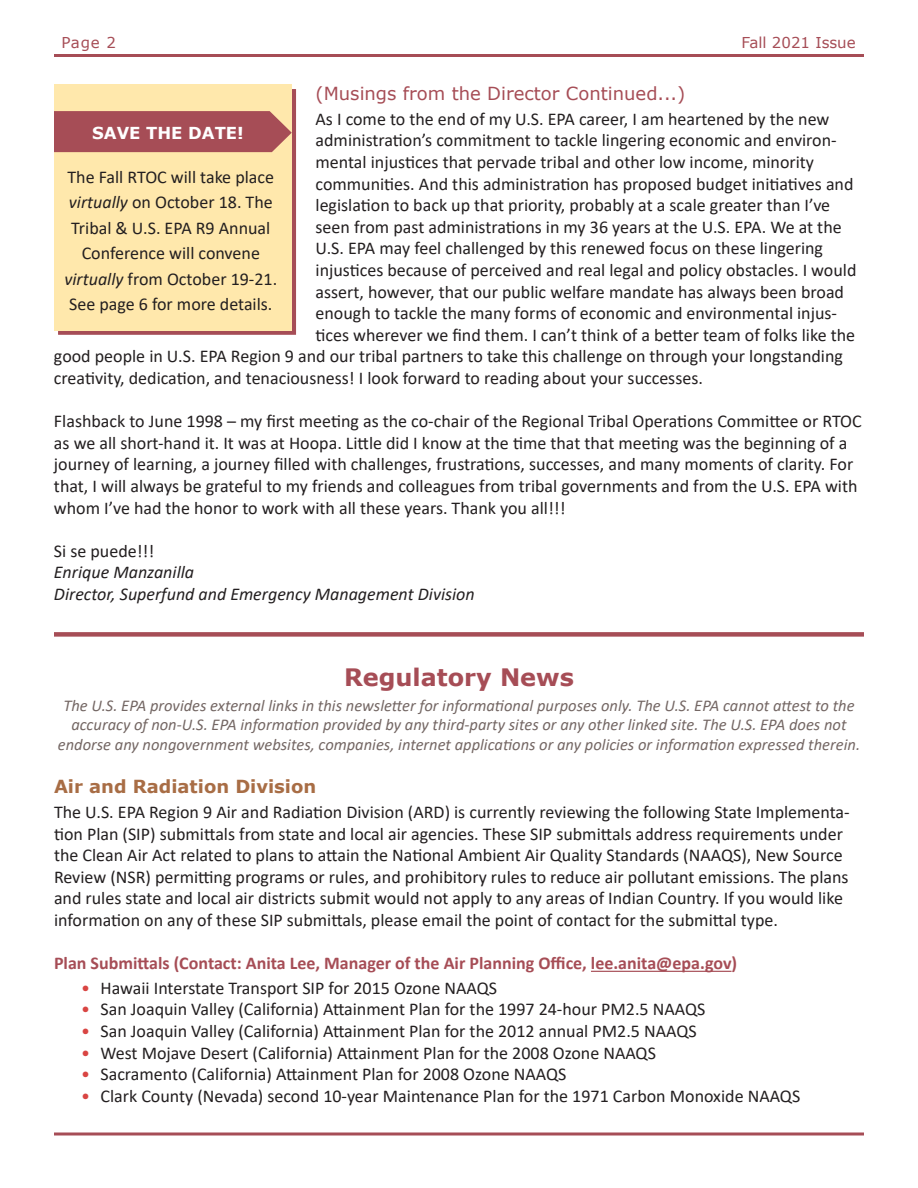
<style>
.page{position:relative;width:918px;height:1188px;background:#fff}
.page>*{position:absolute;margin:0;border:0;box-sizing:border-box;transform-origin:0 0}
.t1{font:700 24px "Verdana";color:#a64d56}
.t2{font:18px/21.6px "Calibri";color:#231f20}
.t3{font:700 18px "Calibri";color:#a64d56}
.t4{font:italic 18px/21.6px "Calibri";color:#231f20}
.t5{font:18px "Verdana";color:#a64d56}
.t6{font:700 18px "Verdana";color:#a86d45}
.t7{font:italic 16.5px/19.8px "Calibri";color:#746764;text-align:center}
.t8{font:700 16.5px "Verdana";color:#fff}
.t9{font:15px "Verdana";color:#a64d56}
.s1{font-style:normal}
.s2{font-style:italic}
.s3{color:#d94543}
</style>
<div class="page">
<svg style="left:54px;top:1132px;width:810px;height:4px;background:#bc7980"></svg>
<hr style="left:54px;top:54px;width:810px;height:3px;background:#a64d56">
<hr style="left:591px;top:971px;width:141px;height:1px;background:#a64d56">
<div style="left:54px;top:632px;width:810px;height:5px;background:#a64d56"></div>
<div style="left:58px;top:89px;width:238px;height:246px;background:linear-gradient(to right,#a64d56,#a64d56);border:2px solid #a64d56"></div>
<div style="left:54px;top:84px;width:238px;height:246px;background:#ffe8ac"></div>
<div style="left:54px;top:111px;width:238px;height:41px;background:#a64d56"></div>
<p class="t9" style="left:62px;top:32px;width:56px">Page 2</p>
<p class="t9" style="left:742px;top:32px;width:116px">Fall 2021 Issue</p>
<h3 class="t5" style="left:316px;top:81px;width:371px">(Musings from the Director Continued...)</h3>
<p class="t2" style="left:316px;top:108px;width:542px">As I come to the end of my U.S. EPA career, I am heartened by the new administration’s commitment to tackle lingering economic and environ&shy;mental injustices that pervade tribal and other low income, minority communities. And this administration has proposed budget initiatives and legislation to back up that priority, probably at a scale greater than I’ve seen from past administrations in my 36 years at the U.S. EPA. We at the U.S. EPA may feel challenged by this renewed focus on these lingering injustices because of perceived and real legal and policy obstacles. I would assert, however, that our public welfare mandate has always been broad enough to tackle the many forms of economic and environmental injus&shy;tices wherever we find them. I can’t think of a better team of folks like the</p>
<p class="t2" style="left:54px;top:345px;width:791px">good people in U.S. EPA Region 9 and our tribal partners to take this challenge on through your longstanding creativity, dedication, and tenaciousness! I look forward to reading about your successes.</p>
<p class="t2" style="left:54px;top:410px;width:809px">Flashback to June 1998 – my first meeting as the co-chair of the Regional Tribal Operations Committee or RTOC as we all short-hand it. It was at Hoopa. Little did I know at the time that that meeting was the beginning of a journey of learning, a journey filled with challenges, frustrations, successes, and many moments of clarity. For that, I will always be grateful to my friends and colleagues from tribal governments and from the U.S. EPA with whom I’ve had the honor to work with all these years. Thank you all!!!</p>
<p class="t4" style="left:54px;top:539px;width:422px"><span class="s1">Si se puede!!!<br></span>Enrique Manzanilla<br>Director, Superfund and Emergency Management Division</p>
<h3 class="t8" style="left:92px;top:121px;width:153px">SAVE THE DATE!</h3>
<p class="t2" style="left:64px;top:164px;width:214px;line-height:25.5px;text-align:center">The Fall RTOC will take place <span class="s2">virtually</span> on October 18. The<br>Tribal &amp; U.S. EPA R9 Annual<br>Conference will convene <span class="s2">virtually</span> from October 19-21.<br>See page 6 for more details.</p>
<h3 class="t1" style="left:344px;top:661px;width:231px">Regulatory News</h3>
<p class="t7" style="left:58px;top:695px;width:804px">The U.S. EPA provides external links in this newsletter for informational purposes only. The U.S. EPA cannot attest to the accuracy of non-U.S. EPA information provided by any third-party sites or any other linked site. The U.S. EPA does not endorse any nongovernment websites, companies, internet applications or any policies or information expressed therein.</p>
<h4 class="t6" style="left:54px;top:774px;width:264px">Air and Radiation Division</h4>
<p class="t2" style="left:54px;top:801px;width:797px">The U.S. EPA Region 9 Air and Radiation Division (ARD) is currently reviewing the following State Implementa&shy;tion Plan (SIP) submittals from state and local air agencies. These SIP submittals address requirements under the Clean Air Act related to plans to attain the National Ambient Air Quality Standards (NAAQS), New Source Review (NSR) permitting programs or rules, and prohibitory rules to reduce air pollutant emissions. The plans and rules state and local air districts submit would not apply to any areas of Indian Country. If you would like information on any of these SIP submittals, please email the point of contact for the submittal type.</p>
<p class="t3" style="left:54px;top:951px;width:685px">Plan Submittals (Contact: Anita Lee, Manager of the Air Planning Office, lee.anita@epa.gov)</p>
<p class="t2" style="left:81px;top:977px;width:418px"><span class="s3">•</span> Hawaii Interstate Transport SIP for 2015 Ozone NAAQS</p>
<p class="t2" style="left:81px;top:998px;width:626px"><span class="s3">•</span> San Joaquin Valley (California) Attainment Plan for the 1997 24-hour PM2.5 NAAQS</p>
<p class="t2" style="left:81px;top:1020px;width:617px"><span class="s3">•</span> San Joaquin Valley (California) Attainment Plan for the 2012 annual PM2.5 NAAQS</p>
<p class="t2" style="left:81px;top:1041px;width:577px"><span class="s3">•</span> West Mojave Desert (California) Attainment Plan for the 2008 Ozone NAAQS</p>
<p class="t2" style="left:81px;top:1063px;width:487px"><span class="s3">•</span> Sacramento (California) Attainment Plan for 2008 Ozone NAAQS</p>
<p class="t2" style="left:81px;top:1085px;width:721px"><span class="s3">•</span> Clark County (Nevada) second 10-year Maintenance Plan for the 1971 Carbon Monoxide NAAQS</p>
</div>
